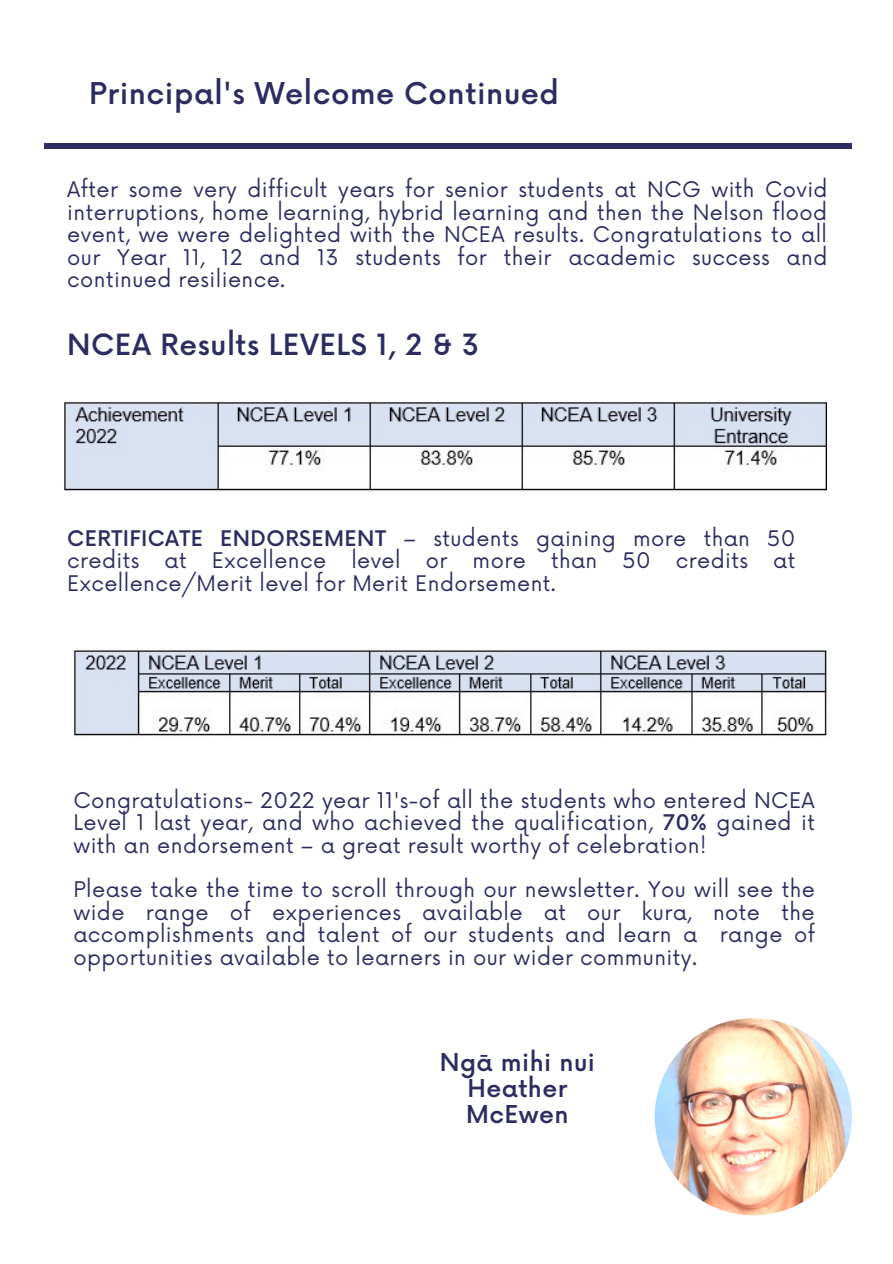
<style>
.page{position:relative;width:893px;height:1264px;background:#fff}
.page>*{position:absolute;margin:0;border:0;box-sizing:border-box;transform-origin:0 0}
.t1{font:500 29.25px "Now";letter-spacing:.02em;color:#2c2c60}
.t2{font:500 28.5px "Now";letter-spacing:.02em;color:#2c2c60}
.t3{font:500 24px/25.8px "Now";letter-spacing:.02em;color:#2c2c60;text-align:center}
.t4{font:21px/22.5px "Now";letter-spacing:.02em;color:#2c2c60;text-align:justify}
.s1{font-weight:500}
</style>
<div class="page">
<div style="left:45px;top:143px;width:806px;height:6px;background:#2c2c60"></div>
<img style="left:654px;top:1018px;width:197px;height:197px;border-radius:50%">
<img style="left:64px;top:401px;width:762px;height:90px">
<img style="left:74px;top:648px;width:753px;height:88px">
<h1 class="t1" style="left:89px;top:78px;width:471px">Principal's Welcome Continued</h1>
<p class="t4" style="left:67px;top:179px;width:761px">After some very difficult years for senior students at NCG with Covid interruptions, home learning, hybrid learning and then the Nelson flood event, we were delighted with the NCEA results. Congratulations to all our Year 11, 12 and 13 students for their academic success and continued resilience.</p>
<h2 class="t2" style="left:67px;top:329px;width:413px">NCEA Results LEVELS 1, 2 &amp; 3</h2>
<p class="t4" style="left:67px;top:528px;width:729px"><span class="s1">CERTIFICATE ENDORSEMENT</span> – students gaining more than 50 credits at Excellence level or more than 50 credits at Excellence/Merit level for Merit Endorsement.</p>
<p class="t4" style="left:73px;top:789px;width:743px">Congratulations- 2022 year 11's-of all the students who entered NCEA Level 1 last year, and who achieved the qualification, <span class="s1">70%</span> gained it with an endorsement – a great result worthy of celebration!</p>
<p class="t4" style="left:73px;top:879px;width:743px">Please take the time to scroll through our newsletter. You will see the wide range of experiences available at our kura, note the accomplishments and talent of our students and learn a range of opportunities available to learners in our wider community.</p>
<p class="t3" style="left:440px;top:1050px;width:157px">Ngā mihi nui<br>Heather<br>McEwen</p>
</div>
